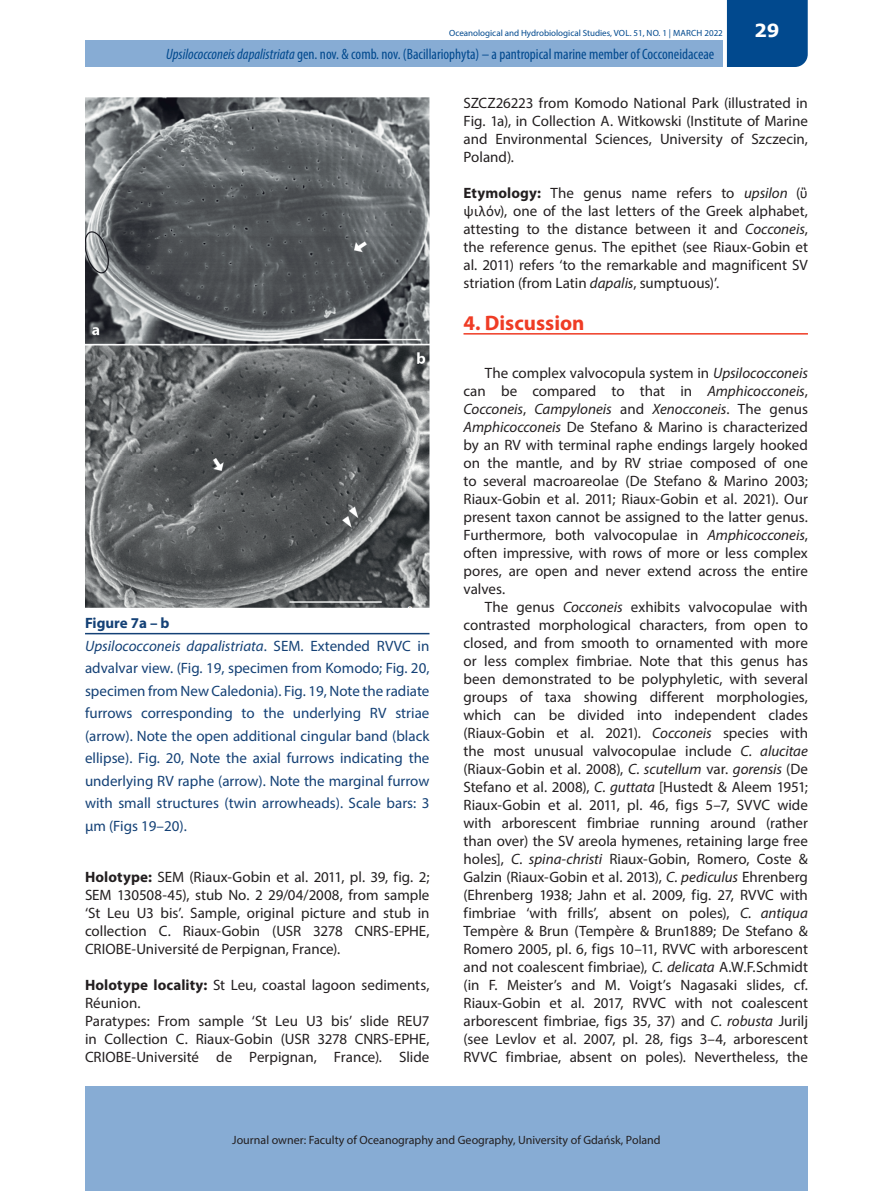
<style>
.page{position:relative;width:893px;height:1191px;background:#fff}
.page>*{position:absolute;margin:0;border:0;box-sizing:border-box;transform-origin:0 0}
.t1{font:700 21px "Myriad Pro";color:#ef3c25}
.t2{font:700 18px "Verdana";color:#fff}
.t3{font:15px/18px "Myriad Pro";color:#231f20;text-align:justify}
.t4{font:15px/22.5px "Myriad Pro";color:#144176}
.t5{font:condensed 15px "Myriad Pro";color:#01498e}
.t6{font:12px "Myriad Pro";color:#231f20}
.t7{font:9px "Myriad Pro";color:#01498e}
.s1{font-style:italic}
.s2{font-weight:700}
.s3{font-family:"Calibri"}
</style>
<div class="page">
<div style="left:85px;top:40px;width:637px;height:27px;background:#87acd4"></div>
<div style="left:85px;top:1086px;width:723px;height:105px;background:#87acd4"></div>
<div style="left:727px;top:0;width:81px;height:67px;background:#01498e"></div>
<hr style="left:463px;top:333px;width:345px;height:1px;background:#ef3c25">
<img style="left:85px;top:98px;width:344px;height:510px">
<hr style="left:85px;top:633px;width:344px;height:1px;background:#144176">
<p class="t7" style="left:449px;top:28px;width:275px">Oceanological and Hydrobiological Studies, VOL. 51, NO. 1 | MARCH 2022</p>
<p class="t5" style="left:166px;top:45px;width:550px"><span class="s1">Upsilococconeis dapalistriata</span> gen. nov. &amp; comb. nov. (Bacillariophyta) – a pantropical marine member of Cocconeidaceae</p>
<p class="t2" style="left:754px;top:18px;width:27px">29</p>
<p class="t4" style="left:85px;top:611px;width:346px"><span class="s2">Figure 7a – b<br></span><span class="s1">Upsilococconeis dapalistriata</span>. SEM. Extended RVVC in advalvar view. (Fig. 19, specimen from Komodo; Fig. 20, specimen from New Caledonia). Fig. 19, Note the radiate furrows corresponding to the underlying RV striae (arrow). Note the open additional cingular band (black ellipse). Fig. 20, Note the axial furrows indicating the underlying RV raphe (arrow). Note the marginal furrow with small structures (twin arrowheads). Scale bars: 3 µm (Figs 19–20).</p>
<p class="t3" style="left:85px;top:868px;width:346px"><span class="s2">Holotype:</span> SEM (Riaux-Gobin et al. 2011, pl. 39, fig. 2; SEM 130508-45), stub No. 2 29/04/2008, from sample ‘St Leu U3 bis’. Sample, original picture and stub in collection C. Riaux-Gobin (USR 3278 CNRS-EPHE, CRIOBE-Université de Perpignan, France).</p>
<p class="t3" style="left:85px;top:976px;width:346px;text-align:left"><span class="s2">Holotype locality:</span> St Leu, coastal lagoon sediments, Réunion.<br>Paratypes: From sample ‘St Leu U3 bis’ slide REU7 in Collection C. Riaux-Gobin (USR 3278 CNRS-EPHE, CRIOBE-Université de Perpignan, France). Slide</p>
<p class="t3" style="left:463px;top:94px;width:346px">SZCZ26223 from Komodo National Park (illustrated in Fig. 1a), in Collection A. Witkowski (Institute of Marine and Environmental Sciences, University of Szczecin, Poland).</p>
<p class="t3" style="left:463px;top:184px;width:346px"><span class="s2">Etymology:</span> The genus name refers to <span class="s1">upsilon</span> (<span class="s3">ὒ ψιλόν</span>), one of the last letters of the Greek alphabet, attesting to the distance between it and <span class="s1">Cocconeis</span>, the reference genus. The epithet (see Riaux-Gobin et al. 2011) refers ‘to the remarkable and magnificent SV striation (from Latin <span class="s1">dapalis</span>, sumptuous)’.</p>
<h1 class="t1" style="left:463px;top:309px;width:123px">4. Discussion</h1>
<p class="t3" style="left:463px;top:364px;width:346px;text-indent:21px">The complex valvocopula system in <span class="s1">Upsilococconeis </span>can be compared to that in <span class="s1">Amphicocconeis</span>, <span class="s1">Cocconeis</span>, <span class="s1">Campyloneis</span> and <span class="s1">Xenocconeis</span>. The genus <span class="s1">Amphicocconeis</span> De Stefano &amp; Marino is characterized by an RV with terminal raphe endings largely hooked on the mantle, and by RV striae composed of one to several macroareolae (De Stefano &amp; Marino 2003; Riaux-Gobin et al. 2011; Riaux-Gobin et al. 2021). Our present taxon cannot be assigned to the latter genus.<br>Furthermore, both valvocopulae in <span class="s1">Amphicocconeis</span>, often impressive, with rows of more or less complex pores, are open and never extend across the entire valves.</p>
<p class="t3" style="left:463px;top:598px;width:346px;text-indent:21px">The genus <span class="s1">Cocconeis</span> exhibits valvocopulae with contrasted morphological characters, from open to closed, and from smooth to ornamented with more or less complex fimbriae. Note that this genus has been demonstrated to be polyphyletic, with several groups of taxa showing different morphologies, which can be divided into independent clades (Riaux-Gobin et al. 2021). <span class="s1">Cocconeis</span> species with the most unusual valvocopulae include <span class="s1">C. alucitae </span>(Riaux-Gobin et al. 2008), <span class="s1">C. scutellum</span> var. <span class="s1">gorensis</span> (De Stefano et al. 2008), <span class="s1">C. guttata</span> [Hustedt &amp; Aleem 1951; Riaux-Gobin et al. 2011, pl. 46, figs 5–7, SVVC wide with arborescent fimbriae running around (rather than over) the SV areola hymenes, retaining large free holes], <span class="s1">C. spina-christi</span> Riaux-Gobin, Romero, Coste &amp; Galzin (Riaux-Gobin et al. 2013), <span class="s1">C. pediculus</span> Ehrenberg (Ehrenberg 1938; Jahn et al. 2009, fig. 27, RVVC with fimbriae ‘with frills’, absent on poles), <span class="s1">C. antiqua </span>Tempère &amp; Brun (Tempère &amp; Brun1889; De Stefano &amp; Romero 2005, pl. 6, figs 10–11, RVVC with arborescent and not coalescent fimbriae), <span class="s1">C. delicata</span> A.W.F.Schmidt (in F. Meister’s and M. Voigt’s Nagasaki slides, cf.<br>Riaux-Gobin et al. 2017, RVVC with not coalescent arborescent fimbriae, figs 35, 37) and <span class="s1">C. robusta</span> Jurilj (see Levlov et al. 2007, pl. 28, figs 3–4, arborescent RVVC fimbriae, absent on poles). Nevertheless, the</p>
<p class="t6" style="left:232px;top:1132px;width:430px">Journal owner: Faculty of Oceanography and Geography, University of Gdańsk, Poland</p>
</div>
